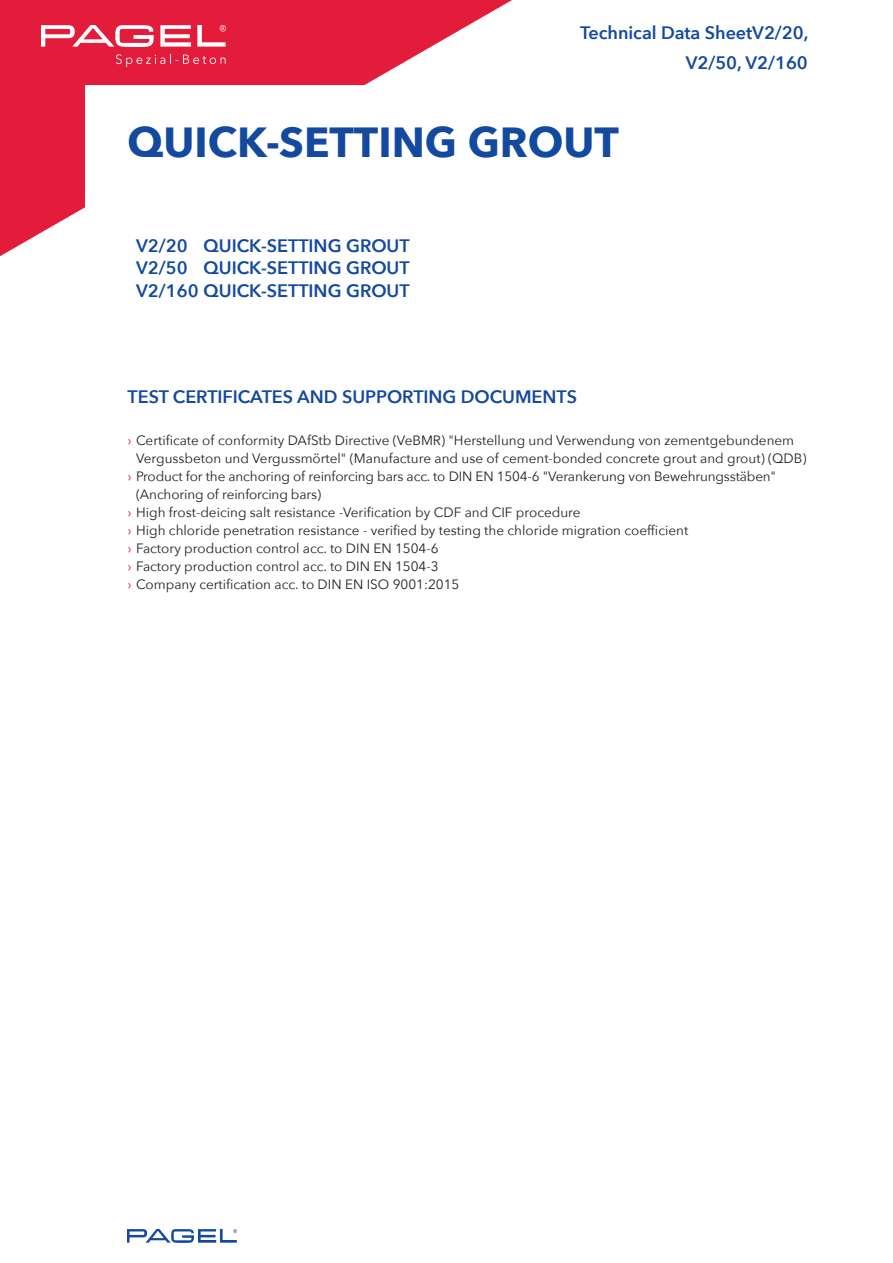
<style>
.page{position:relative;width:893px;height:1263px;background:#fff}
.page>*{position:absolute;margin:0;border:0;box-sizing:border-box;transform-origin:0 0}
.t1{font:700 42px "Avenir Next";color:#13499f}
.t2{font:600 18px/29.5px "Avenir Next";color:#13499f;text-align:right}
.t3{font:13.5px "Avenir Next";color:#231f20}
.s1{color:#e41c3b}
</style>
<div class="page">
<svg style="left:0;top:0;width:512px;height:257px"></svg>
<img style="left:128px;top:1230px;width:108px;height:12px">
<img style="left:41px;top:26px;width:184px;height:40px">
<p class="t2" style="left:580px;top:19px;width:230px">Technical Data SheetV2/20,<br>V2/50, V2/160</p>
<p class="t1" style="left:128px;top:115px;width:493px">QUICK-SETTING GROUT</p>
<p class="t2" style="left:136px;top:231px;width:275px">V2/20 QUICK-SETTING GROUT</p>
<p class="t2" style="left:136px;top:254px;width:275px">V2/50 QUICK-SETTING GROUT</p>
<p class="t2" style="left:136px;top:276px;width:275px">V2/160 QUICK-SETTING GROUT</p>
<p class="t2" style="left:128px;top:382px;width:451px">TEST CERTIFICATES AND SUPPORTING DOCUMENTS</p>
<p class="t3" style="left:128px;top:432px;width:668px"><span class="s1">›</span> Certificate of conformity DAfStb Directive (VeBMR) "Herstellung und Verwendung von zementgebundenem</p>
<p class="t3" style="left:136px;top:450px;width:672px">Vergussbeton und Vergussmörtel" (Manufacture and use of cement-bonded concrete grout and grout) (QDB)</p>
<p class="t3" style="left:128px;top:468px;width:650px"><span class="s1">›</span> Product for the anchoring of reinforcing bars acc. to DIN EN 1504-6 "Verankerung von Bewehrungsstäben"</p>
<p class="t3" style="left:136px;top:486px;width:187px">(Anchoring of reinforcing bars)</p>
<p class="t3" style="left:128px;top:504px;width:454px"><span class="s1">›</span> High frost-deicing salt resistance -Verification by CDF and CIF procedure</p>
<p class="t3" style="left:128px;top:522px;width:562px"><span class="s1">›</span> High chloride penetration resistance - verified by testing the chloride migration coefficient</p>
<p class="t3" style="left:128px;top:540px;width:312px"><span class="s1">›</span> Factory production control acc. to DIN EN 1504-6</p>
<p class="t3" style="left:128px;top:558px;width:312px"><span class="s1">›</span> Factory production control acc. to DIN EN 1504-3</p>
<p class="t3" style="left:128px;top:576px;width:333px"><span class="s1">›</span> Company certification acc. to DIN EN ISO 9001:2015</p>
</div>
